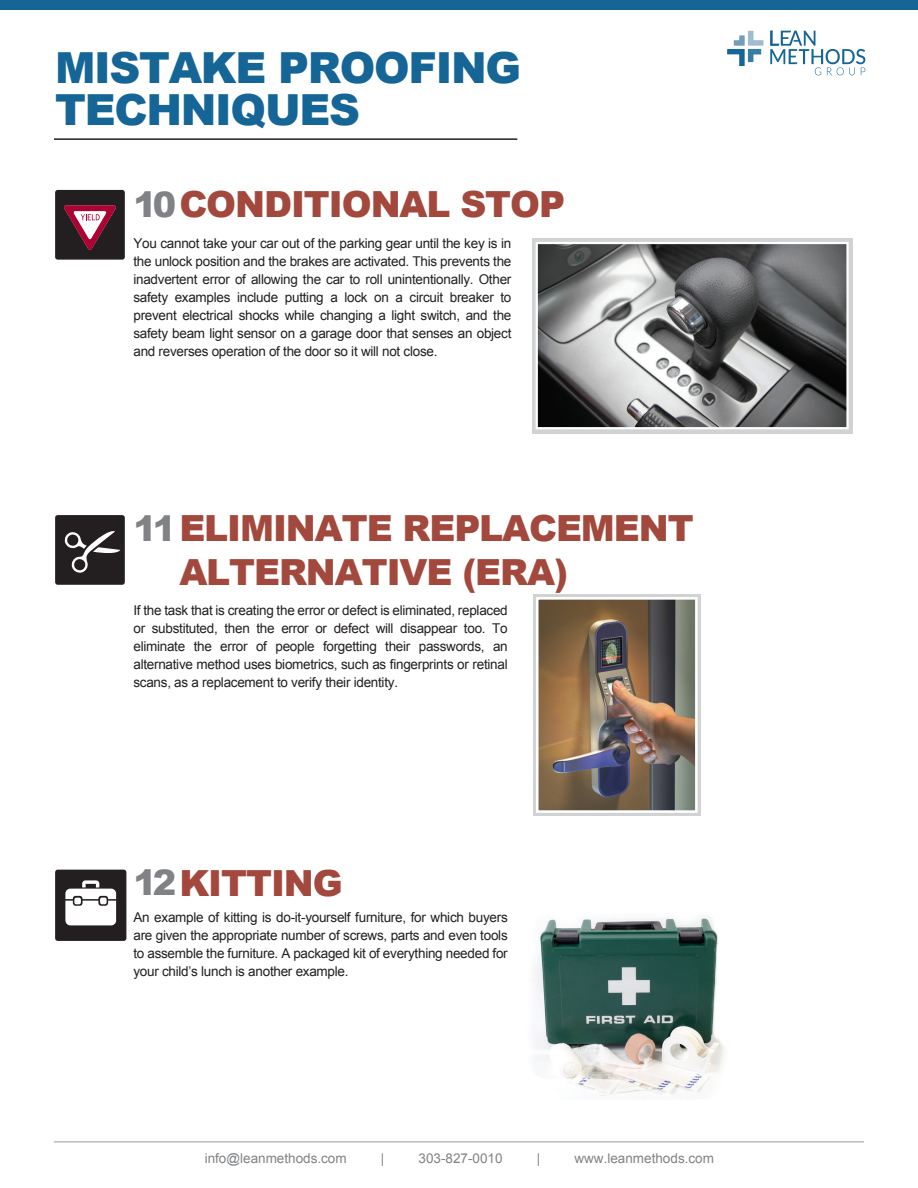
<style>
.page{position:relative;width:918px;height:1188px;background:#fff}
.page>*{position:absolute;margin:0;border:0;box-sizing:border-box;transform-origin:0 0}
.t1{font:900 42.9px/42px "Arial";letter-spacing:-.03em;color:#156597}
.t2{font:900 36px/43.2px "Arial";letter-spacing:-.03em;color:#a3483d}
.t3{font:13.5px/18px "Arial";letter-spacing:-.02em;color:#231f20;text-align:justify}
.t4{font:13.5px "Arial";color:#808285}
.s1{font-size:35.1px;color:#808285}
</style>
<div class="page">
<div style="left:55px;top:870px;width:71px;height:71px;background:#231f20;border-radius:3px"></div>
<svg style="left:65px;top:880px;width:51px;height:45px"></svg>
<div style="left:74px;top:898px;width:7px;height:6px;background:#fff;border-radius:2px"></div>
<div style="left:100px;top:898px;width:7px;height:6px;background:#fff;border-radius:2px"></div>
<div style="left:55px;top:515px;width:70px;height:70px;background:#231f20;border-radius:3px"></div>
<svg style="left:64px;top:531px;width:56px;height:42px"></svg>
<div style="left:55px;top:190px;width:70px;height:70px;background:#231f20;border-radius:3px"></div>
<svg style="left:64px;top:205px;width:52px;height:45px"></svg>
<div style="left:532px;top:238px;width:320px;height:195px;background:linear-gradient(to right,#d1d2d4,#d1d2d4)"></div>
<img style="left:539px;top:245px;width:307px;height:181px">
<div style="left:536px;top:242px;width:313px;height:187px;border:2px solid #fff"></div>
<div style="left:534px;top:594px;width:167px;height:222px;background:#d1d2d4"></div>
<img style="left:540px;top:601px;width:154px;height:208px">
<div style="left:536px;top:597px;width:162px;height:216px;border:3px solid #fff"></div>
<img style="left:535px;top:917px;width:190px;height:179px">
<hr style="left:54px;top:1142px;width:810px;height:1px;background:#989999">
<div style="left:0;top:0;width:918px;height:10px;background:#156597"></div>
<hr style="left:54px;top:138px;width:463px;height:2px;background:#231f20">
<svg style="left:770px;top:31px;width:95px;height:44px"></svg>
<svg style="left:727px;top:31px;width:36px;height:35px"></svg>
<h1 class="t1" style="left:55px;top:46px;width:468px">MISTAKE PROOFING<br>TECHNIQUES</h1>
<h2 class="t2" style="left:133px;top:182px;width:433px"><span class="s1">10</span>CONDITIONAL STOP</h2>
<p class="t3" style="left:133px;top:234px;width:380px">You cannot take your car out of the parking gear until the key is in the unlock position and the brakes are activated. This prevents the inadvertent error of allowing the car to roll unintentionally. Other safety examples include putting a lock on a circuit breaker to prevent electrical shocks while changing a light switch, and the safety beam light sensor on a garage door that senses an object and reverses operation of the door so it will not close.</p>
<h2 class="t2" style="left:179px;top:506px;width:516px;text-indent:-46px"><span class="s1">11</span>ELIMINATE REPLACEMENT<br>ALTERNATIVE (ERA)</h2>
<p class="t3" style="left:133px;top:602px;width:376px">If the task that is creating the error or defect is eliminated, replaced or substituted, then the error or defect will disappear too. To eliminate the error of people forgetting their passwords, an alternative method uses biometrics, such as fingerprints or retinal scans, as a replacement to verify their identity.</p>
<h2 class="t2" style="left:133px;top:860px;width:211px"><span class="s1">12</span>KITTING</h2>
<p class="t3" style="left:133px;top:909px;width:376px">An example of kitting is do-it-yourself furniture, for which buyers are given the appropriate number of screws, parts and even tools to assemble the furniture. A packaged kit of everything needed for your child’s lunch is another example.</p>
<p class="t4" style="left:205px;top:1149px;width:144px">info@leanmethods.com</p>
<p class="t4" style="left:381px;top:1149px;width:5px">|</p>
<p class="t4" style="left:419px;top:1149px;width:86px">303-827-0010</p>
<p class="t4" style="left:537px;top:1149px;width:5px">|</p>
<p class="t4" style="left:574px;top:1149px;width:141px">www.leanmethods.com</p>
</div>
